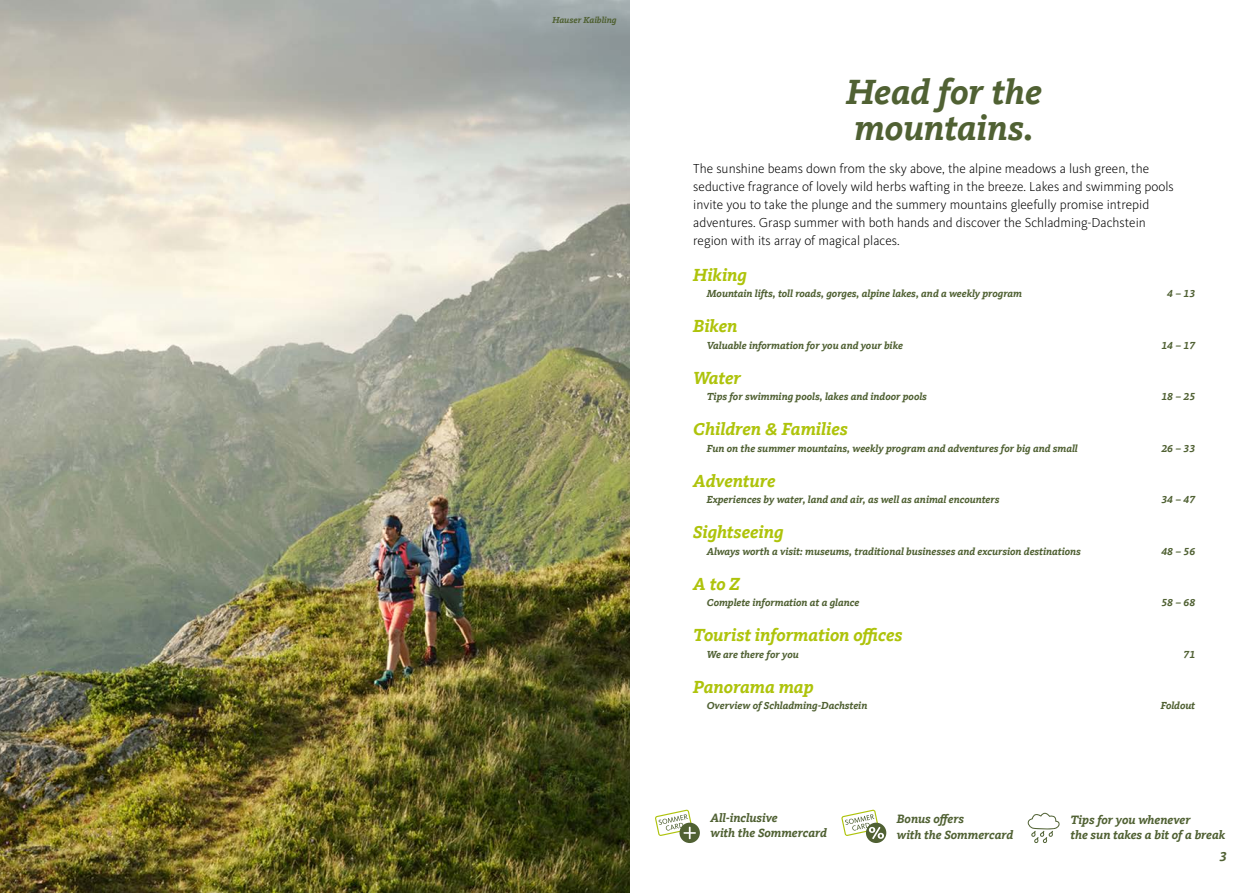
<style>
.page{position:relative;width:1259px;height:893px;background:#fff}
.page>*{position:absolute;margin:0;border:0;box-sizing:border-box;transform-origin:0 0}
.t1{font:italic 700 36px/36px "Kievit Slab Offc";color:#506133}
.t2{font:italic 700 18px "Kievit Slab Offc";color:#aec30b}
.t3{font:300 13.5px/18px "Kievit OT";color:#000}
.t4{font:italic 700 13.5px "Kievit Slab Offc";color:#506133}
.t5{font:italic 700 12.45px/15.3px "Kievit Slab Offc";color:#506133}
.t6{font:italic 700 10.5px "Kievit Slab Offc";color:#506133}
.t7{font:italic 700 9px "Kievit Slab Offc";color:#506133}
.s1{font-family:"Calibri"}
</style>
<div class="page">
<svg style="left:1027px;top:813px;width:32px;height:30px"></svg>
<svg style="left:841px;top:810px;width:45px;height:33px"></svg>
<svg style="left:655px;top:810px;width:45px;height:33px"></svg>
<img style="left:0;top:0;width:629px;height:893px">
<p class="t7" style="left:552px;top:15px;width:66px">Hauser Kaibling</p>
<h1 class="t1" style="left:846px;top:74px;width:197px">Head for the mountains.</h1>
<p class="t3" style="left:693px;top:159px;width:482px">The sunshine beams down from the sky above, the alpine meadows a lush green, the seductive fragrance of lovely wild herbs wafting in the breeze. Lakes and swimming pools invite you to take the plunge and the summery mountains gleefully promise intrepid adventures. Grasp summer with both hands and discover the Schladming-Dachstein region with its array of magical places.</p>
<h2 class="t2" style="left:693px;top:264px;width:55px">Hiking</h2>
<p class="t6" style="left:707px;top:287px;width:317px">Mountain lifts, toll roads, gorges, alpine lakes, and a weekly program</p>
<p class="t6" style="left:1167px;top:287px;width:30px">4 – 13</p>
<h2 class="t2" style="left:693px;top:315px;width:46px">Biken</h2>
<p class="t6" style="left:707px;top:339px;width:198px">Valuable information for you and your bike</p>
<p class="t6" style="left:1161px;top:339px;width:35px">14 – 17</p>
<h2 class="t2" style="left:693px;top:367px;width:49px">Water</h2>
<p class="t6" style="left:707px;top:390px;width:222px">Tips for swimming pools, lakes and indoor pools</p>
<p class="t6" style="left:1161px;top:390px;width:35px">18 – 25</p>
<h2 class="t2" style="left:693px;top:418px;width:156px">Children <span class="s1">&amp;</span> Families</h2>
<p class="t6" style="left:707px;top:442px;width:372px">Fun on the summer mountains, weekly program and adventures for big and small</p>
<p class="t6" style="left:1161px;top:442px;width:35px">26 – 33</p>
<h2 class="t2" style="left:693px;top:470px;width:84px">Adventure</h2>
<p class="t6" style="left:707px;top:493px;width:294px">Experiences by water, land and air, as well as animal encounters</p>
<p class="t6" style="left:1161px;top:493px;width:35px">34 – 47</p>
<h2 class="t2" style="left:693px;top:521px;width:92px">Sightseeing</h2>
<p class="t6" style="left:707px;top:545px;width:376px">Always worth a visit: museums, traditional businesses and excursion destinations</p>
<p class="t6" style="left:1161px;top:545px;width:35px">48 – 56</p>
<h2 class="t2" style="left:693px;top:573px;width:48px">A to Z</h2>
<p class="t6" style="left:707px;top:596px;width:154px">Complete information at a glance</p>
<p class="t6" style="left:1161px;top:596px;width:35px">58 – 68</p>
<h2 class="t2" style="left:693px;top:624px;width:211px">Tourist information offices</h2>
<p class="t6" style="left:707px;top:648px;width:93px">We are there for you</p>
<p class="t6" style="left:1183px;top:648px;width:13px">71</p>
<h2 class="t2" style="left:693px;top:676px;width:122px">Panorama map</h2>
<p class="t6" style="left:707px;top:699px;width:162px">Overview of Schladming-Dachstein</p>
<p class="t6" style="left:1160px;top:699px;width:36px">Foldout</p>
<p class="t5" style="left:710px;top:810px;width:118px">All-inclusive<br>with the Sommercard</p>
<p class="t5" style="left:897px;top:812px;width:118px">Bonus offers<br>with the Sommercard</p>
<p class="t5" style="left:1070px;top:812px;width:156px">Tips for you whenever<br>the sun takes a bit of a break</p>
<p class="t4" style="left:1219px;top:848px;width:9px">3</p>
</div>
